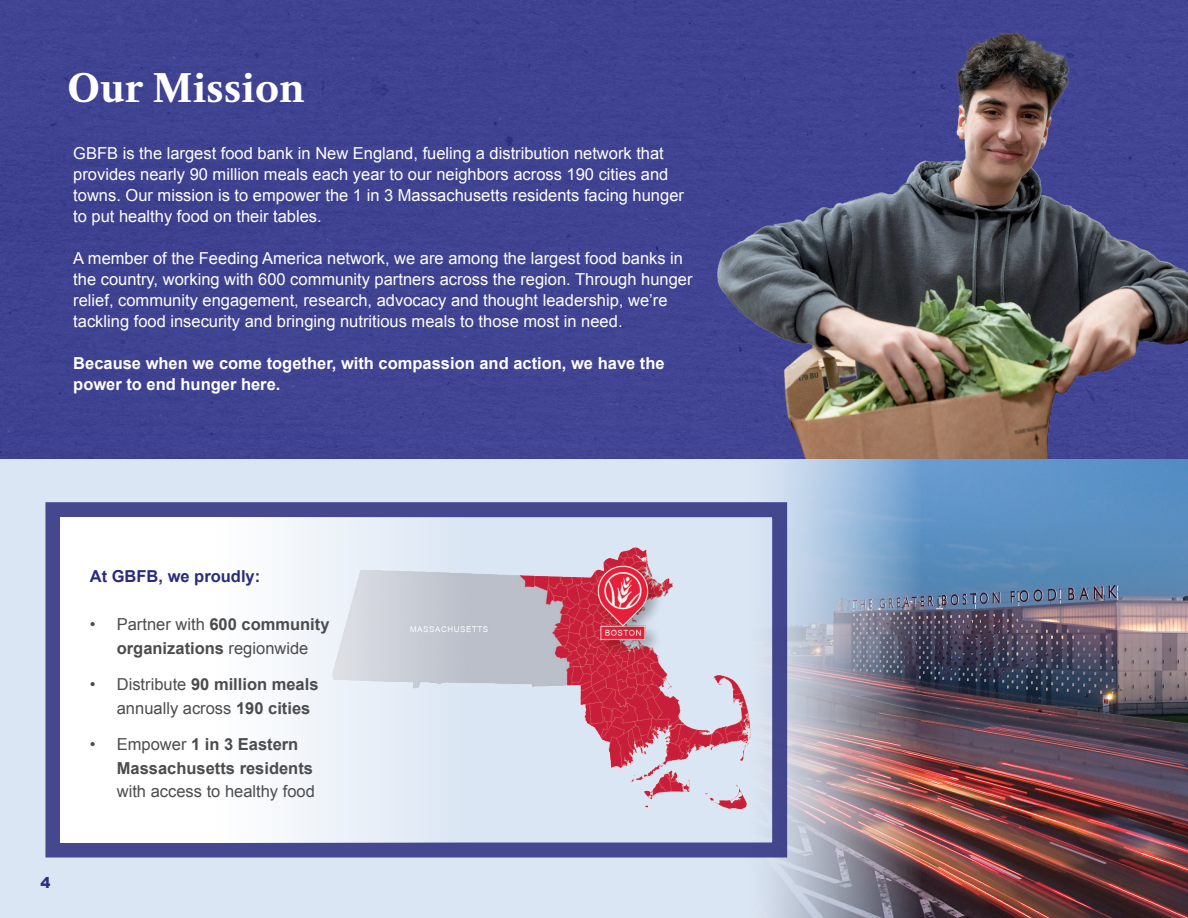
<style>
.page{position:relative;width:1188px;height:918px;background:#dbe6f4}
.page>*{position:absolute;margin:0;border:0;box-sizing:border-box;transform-origin:0 0}
.t1{font:700 37.5px "Libre Caslon Text";color:#fff}
.t2{font:16.5px/21px "Arial";color:#fff}
.t3{font:700 16.5px/24px "Arial";color:#4b4c4d;text-align:center}
.t4{font:700 16.5px/21px "Arial";color:#fff}
.t5{font:16.5px/24px "Arial";color:#4b4c4d}
.t6{font:700 16.5px "Arial";color:#2a2c7c}
.QUOTE2-Mac{font:900 15px "Arial";color:#282f7c}
.s1{font-weight:400}
.s2{font-weight:700}
</style>
<div class="page">
<img style="left:1023px;top:459px;width:164px;height:459px">
<img style="left:768px;top:459px;width:255px;height:459px">
<img style="left:611px;top:547px;width:140px;height:263px">
<div style="left:0;top:0;width:1187px;height:459px;background:#404292"></div>
<div style="left:45px;top:502px;width:742px;height:356px;border:15px solid #2a2c7c"></div>
<svg style="left:60px;top:517px;width:551px;height:325px"></svg>
<img style="left:685px;top:19px;width:503px;height:440px">
<p class="t1" style="left:68px;top:65px;width:239px">Our Mission</p>
<p class="t2" style="left:73px;top:143px;width:592px">GBFB is the largest food bank in New England, fueling a distribution network that</p>
<p class="t2" style="left:73px;top:164px;width:612px">provides nearly 90 million meals each year to our neighbors across 190 cities and towns. Our mission is to empower the 1 in 3 Massachusetts residents facing hunger to put healthy food on their tables.</p>
<p class="t2" style="left:73px;top:248px;width:621px">A member of the Feeding America network, we are among the largest food banks in the country, working with 600 community partners across the region. Through hunger relief, community engagement, research, advocacy and thought leadership, we’re tackling food insecurity and bringing nutritious meals to those most in need.</p>
<p class="t4" style="left:73px;top:354px;width:593px">Because when we come together, with compassion and action, we have the power to end hunger here.</p>
<p class="QUOTE2-Mac" style="left:40px;top:871px;width:12px">4</p>
<p class="t6" style="left:90px;top:566px;width:172px">At GBFB, we proudly:</p>
<p class="t3" style="left:90px;top:613px;width:241px"><span class="s1">• Partner with</span> 600 community organizations <span class="s1">regionwide</span></p>
<p class="t5" style="left:117px;top:673px;width:203px;text-indent:-27px">• Distribute <span class="s2">90 million meals </span>annually across <span class="s2">190 cities</span></p>
<p class="t3" style="left:117px;top:733px;width:198px;text-align:left;text-indent:-27px"><span class="s1">• Empower</span> 1 in 3 Eastern<br>Massachusetts residents</p>
<p class="t5" style="left:117px;top:779px;width:200px">with access to healthy food</p>
</div>
